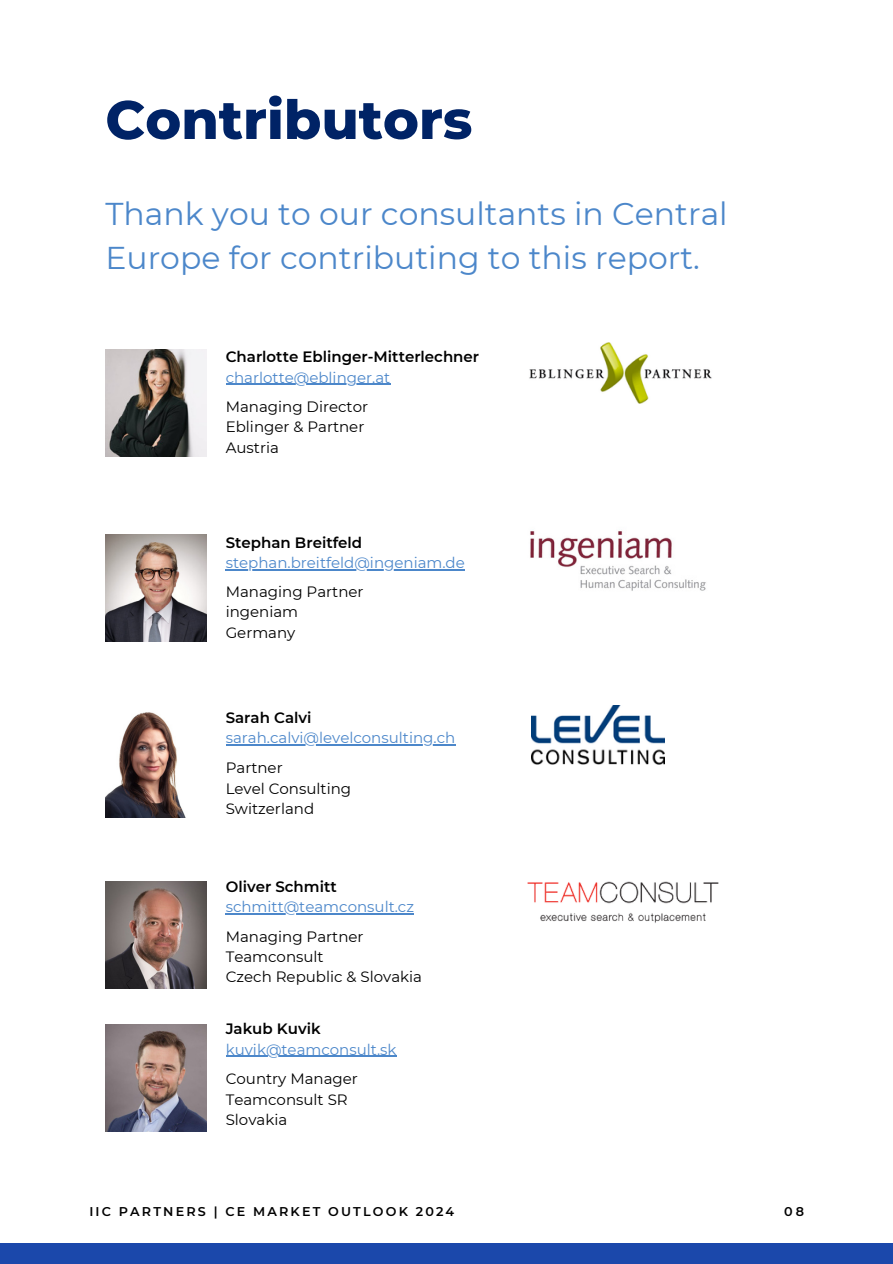
<style>
.page{position:relative;width:893px;height:1264px;background:#fff}
.page>*{position:absolute;margin:0;border:0;box-sizing:border-box;transform-origin:0 0}
.t1{font:800 54px "Montserrat";color:#002366}
.t2{font:31.5px/43.8px "Montserrat";color:#4c87ca}
.t3{font:15px "Montserrat";color:#000}
.t4{font:15px "Montserrat";color:#4c87ca}
.t5{font:600 15px "Montserrat";color:#000}
.t6{font:600 12.75px "Montserrat";letter-spacing:.17em;color:#000}
</style>
<div class="page">
<div style="left:0;top:1243px;width:892px;height:20px;background:#1b48ab"></div>
<img style="left:105px;top:350px;width:102px;height:107px">
<img style="left:105px;top:881px;width:102px;height:107px">
<img style="left:105px;top:712px;width:81px;height:105px">
<img style="left:529px;top:343px;width:183px;height:60px">
<img style="left:531px;top:706px;width:133px;height:58px">
<img style="left:527px;top:881px;width:192px;height:42px">
<hr style="left:226px;top:384px;width:164px;height:1px;background:#4c87ca">
<hr style="left:226px;top:913px;width:188px;height:1px;background:#4c87ca">
<hr style="left:226px;top:744px;width:229px;height:1px;background:#4c87ca">
<img style="left:105px;top:1024px;width:102px;height:106px">
<hr style="left:226px;top:1055px;width:161px;height:1px;background:#4c87ca">
<img style="left:105px;top:535px;width:102px;height:106px">
<img style="left:530px;top:531px;width:176px;height:60px">
<hr style="left:226px;top:569px;width:239px;height:1px;background:#4c87ca">
<p class="t1" style="left:105px;top:87px;width:368px">Contributors</p>
<p class="t2" style="left:105px;top:192px;width:623px">Thank you to our consultants in Central<br>Europe for contributing to this report.</p>
<p class="t5" style="left:226px;top:348px;width:255px">Charlotte Eblinger-Mitterlechner</p>
<p class="t4" style="left:226px;top:368px;width:166px">charlotte@eblinger.at</p>
<p class="t3" style="left:226px;top:397px;width:144px">Managing Director</p>
<p class="t3" style="left:226px;top:418px;width:140px">Eblinger &amp; Partner</p>
<p class="t3" style="left:226px;top:438px;width:55px">Austria</p>
<p class="t5" style="left:226px;top:533px;width:138px">Stephan Breitfeld</p>
<p class="t4" style="left:226px;top:553px;width:241px">stephan.breitfeld@ingeniam.de</p>
<p class="t3" style="left:226px;top:582px;width:139px">Managing Partner</p>
<p class="t3" style="left:226px;top:603px;width:74px">ingeniam</p>
<p class="t3" style="left:226px;top:623px;width:71px">Germany</p>
<p class="t5" style="left:226px;top:708px;width:87px">Sarah Calvi</p>
<p class="t4" style="left:226px;top:729px;width:231px">sarah.calvi@levelconsulting.ch</p>
<p class="t3" style="left:226px;top:758px;width:58px">Partner</p>
<p class="t3" style="left:226px;top:779px;width:127px">Level Consulting</p>
<p class="t3" style="left:226px;top:799px;width:90px">Switzerland</p>
<p class="t5" style="left:226px;top:877px;width:112px">Oliver Schmitt</p>
<p class="t4" style="left:226px;top:897px;width:190px">schmitt@teamconsult.cz</p>
<p class="t3" style="left:226px;top:927px;width:139px">Managing Partner</p>
<p class="t3" style="left:226px;top:947px;width:99px">Teamconsult</p>
<p class="t3" style="left:226px;top:967px;width:198px">Czech Republic &amp; Slovakia</p>
<p class="t5" style="left:226px;top:1019px;width:96px">Jakub Kuvik</p>
<p class="t4" style="left:226px;top:1040px;width:172px">kuvik@teamconsult.sk</p>
<p class="t3" style="left:226px;top:1069px;width:134px">Country Manager</p>
<p class="t3" style="left:226px;top:1090px;width:123px">Teamconsult SR</p>
<p class="t3" style="left:226px;top:1110px;width:63px">Slovakia</p>
<p class="t6" style="left:89px;top:1203px;width:366px">IIC PARTNERS | CE MARKET OUTLOOK 2024</p>
<p class="t6" style="left:784px;top:1203px;width:21px">08</p>
</div>
